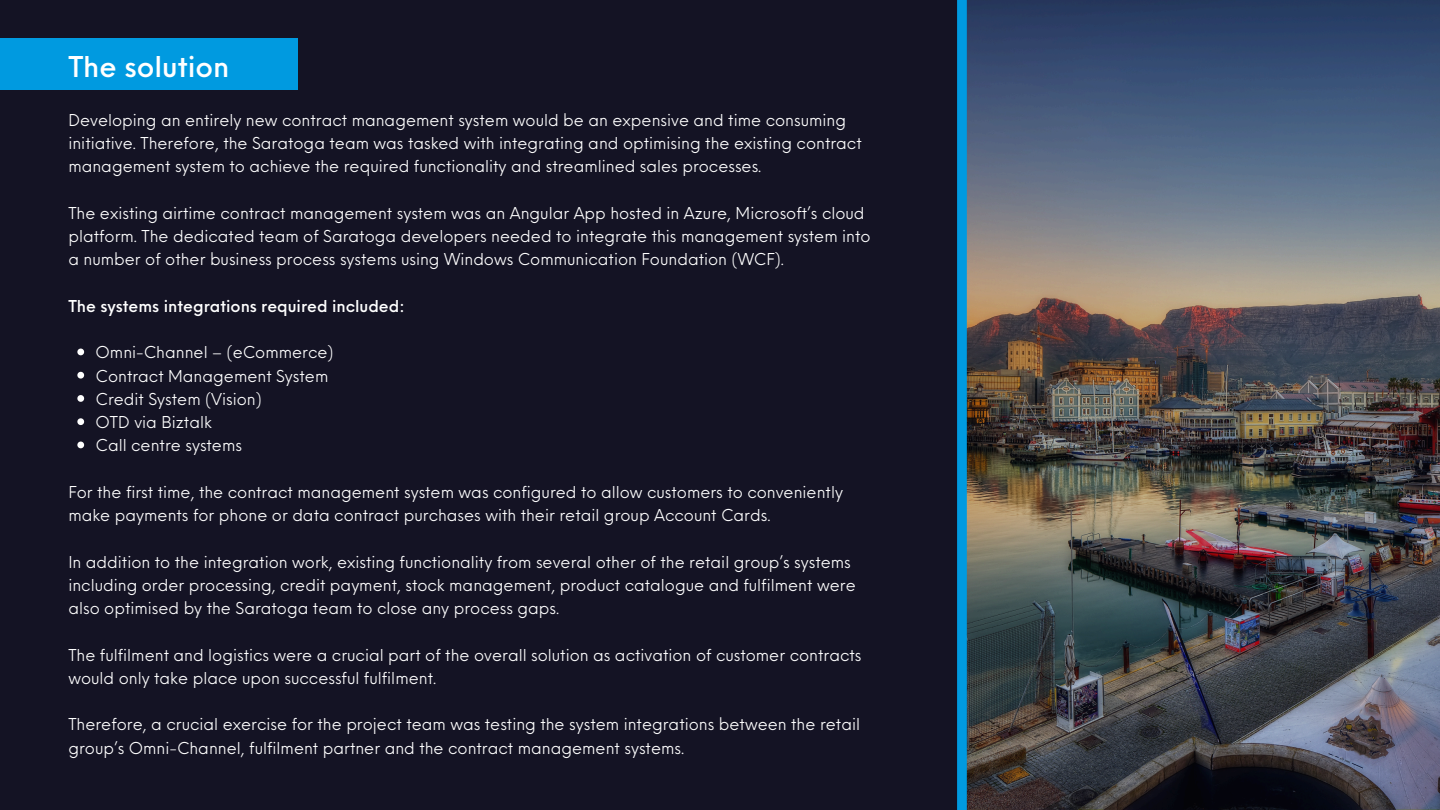
<style>
.page{position:relative;width:1440px;height:810px;background:#141324}
.page>*{position:absolute;margin:0;border:0;box-sizing:border-box;transform-origin:0 0}
.t1{font:500 28px "Neue Einstellung";color:#fff}
.t2{font:16px/23.2px "Neue Einstellung";color:#fff}
.t3{font:500 16px "Neue Einstellung";color:#fff}
</style>
<div class="page">
<div style="left:0;top:39px;width:298px;height:51px;background:#009ae0"></div>
<svg style="left:77px;top:349px;width:7px;height:6px"></svg>
<svg style="left:77px;top:372px;width:7px;height:7px"></svg>
<svg style="left:77px;top:395px;width:7px;height:7px"></svg>
<svg style="left:77px;top:418px;width:7px;height:7px"></svg>
<svg style="left:77px;top:442px;width:7px;height:6px"></svg>
<img style="left:967px;top:0;width:473px;height:810px">
<div style="left:957px;top:0;width:10px;height:810px;background:#009ae0"></div>
<h1 class="t1" style="left:68px;top:42px;width:163px">The solution</h1>
<p class="t2" style="left:68px;top:107px;width:795px">Developing an entirely new contract management system would be an expensive and time consuming initiative. Therefore, the Saratoga team was tasked with integrating and optimising the existing contract management system to achieve the required functionality and streamlined sales processes.</p>
<p class="t2" style="left:68px;top:200px;width:804px">The existing airtime contract management system was an Angular App hosted in Azure, Microsoft’s cloud platform. The dedicated team of Saratoga developers needed to integrate this management system into a number of other business process systems using Windows Communication Foundation (WCF).</p>
<h2 class="t3" style="left:68px;top:292px;width:338px">The systems integrations required included:</h2>
<p class="t2" style="left:96px;top:339px;width:240px">Omni-Channel – (eCommerce)</p>
<p class="t2" style="left:96px;top:363px;width:234px">Contract Management System</p>
<p class="t2" style="left:96px;top:386px;width:168px">Credit System (Vision)</p>
<p class="t2" style="left:96px;top:409px;width:118px">OTD via Biztalk</p>
<p class="t2" style="left:96px;top:432px;width:148px">Call centre systems</p>
<p class="t2" style="left:68px;top:479px;width:776px">For the first time, the contract management system was configured to allow customers to conveniently make payments for phone or data contract purchases with their retail group Account Cards.</p>
<p class="t2" style="left:68px;top:549px;width:789px">In addition to the integration work, existing functionality from several other of the retail group’s systems including order processing, credit payment, stock management, product catalogue and fulfilment were also optimised by the Saratoga team to close any process gaps.</p>
<p class="t2" style="left:68px;top:642px;width:795px">The fulfilment and logistics were a crucial part of the overall solution as activation of customer contracts would only take place upon successful fulfilment.</p>
<p class="t2" style="left:68px;top:711px;width:793px">Therefore, a crucial exercise for the project team was testing the system integrations between the retail group’s Omni-Channel, fulfilment partner and the contract management systems.</p>
</div>
